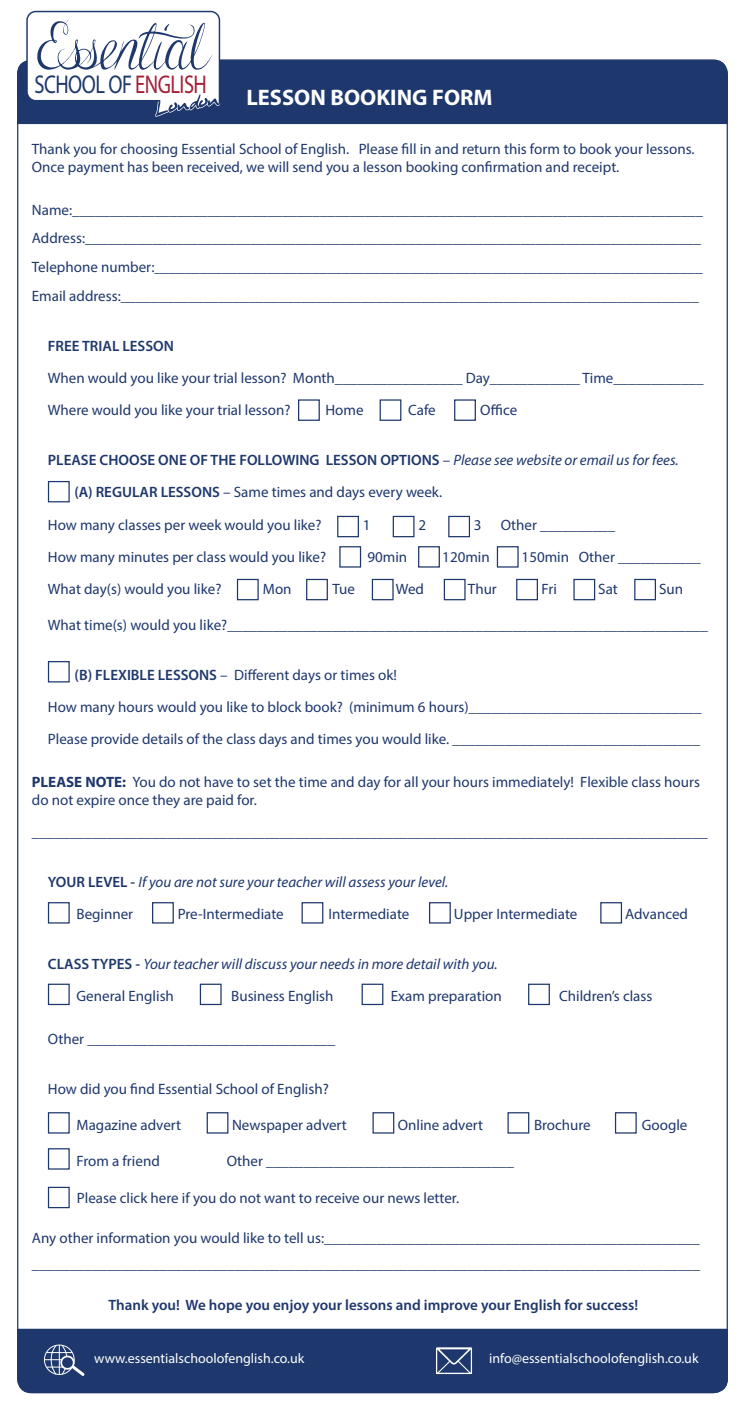
<style>
.page{position:relative;width:745px;height:1418px;background:#fff}
.page>*{position:absolute;margin:0;border:0;box-sizing:border-box;transform-origin:0 0}
.t1{font:25.75px "Myriad Pro";letter-spacing:-.025em;color:#1e376c;scale:.79 1}
.t2{font:700 22.5px "Myriad Pro";color:#fff}
.t3{font:15px/28.8px "Myriad Pro";color:#1e376c}
.t4{font:600 15px "Myriad Pro";color:#1e376c}
.t5{font:italic 15px/32.1px "Myriad Pro";color:#1e376c}
.t6{font:14px "Myriad Pro";color:#fff}
.s1{color:#a41f36}
.s2{font-weight:400}
.s3{font-weight:400;font-style:italic}
.s4{font-weight:600}
.s5{font-weight:700}
.s6{font-weight:600;font-style:normal}
.s7{font-style:normal}
</style>
<div class="page">
<div style="left:17px;top:60px;width:710px;height:64px;background:#1e376c"></div>
<div style="left:17px;top:1328px;width:710px;height:65px;background:#1e376c"></div>
<div style="left:44px;top:1344px;width:31px;height:30px;border:1px solid #fff;border-radius:50%"></div>
<svg style="left:45px;top:1344px;width:40px;height:31px"></svg>
<svg style="left:435px;top:1346px;width:37px;height:28px"></svg>
<svg style="left:26px;top:10px;width:195px;height:108px"></svg>
<div style="left:48px;top:481px;width:22px;height:21px;border:1px solid #1e376c"></div>
<div style="left:48px;top:661px;width:22px;height:21px;border:1px solid #1e376c"></div>
<div style="left:339px;top:546px;width:22px;height:21px;border:1px solid #1e376c"></div>
<div style="left:237px;top:579px;width:21px;height:21px;border:1px solid #1e376c"></div>
<div style="left:306px;top:579px;width:22px;height:21px;border:1px solid #1e376c"></div>
<div style="left:371px;top:579px;width:22px;height:21px;border:1px solid #1e376c"></div>
<div style="left:443px;top:579px;width:22px;height:21px;border:1px solid #1e376c"></div>
<div style="left:516px;top:579px;width:21px;height:21px;border:1px solid #1e376c"></div>
<div style="left:573px;top:579px;width:22px;height:21px;border:1px solid #1e376c"></div>
<div style="left:633px;top:579px;width:22px;height:21px;border:1px solid #1e376c"></div>
<div style="left:418px;top:546px;width:21px;height:21px;border:1px solid #1e376c"></div>
<div style="left:496px;top:546px;width:22px;height:21px;border:1px solid #1e376c"></div>
<div style="left:337px;top:516px;width:22px;height:21px;border:1px solid #1e376c"></div>
<div style="left:392px;top:516px;width:22px;height:21px;border:1px solid #1e376c"></div>
<div style="left:448px;top:516px;width:21px;height:21px;border:1px solid #1e376c"></div>
<div style="left:48px;top:902px;width:22px;height:21px;border:1px solid #1e376c"></div>
<div style="left:152px;top:902px;width:22px;height:21px;border:1px solid #1e376c"></div>
<div style="left:301px;top:902px;width:22px;height:21px;border:1px solid #1e376c"></div>
<div style="left:428px;top:902px;width:22px;height:21px;border:1px solid #1e376c"></div>
<div style="left:600px;top:902px;width:21px;height:21px;border:1px solid #1e376c"></div>
<div style="left:48px;top:983px;width:22px;height:22px;border:1px solid #1e376c"></div>
<div style="left:48px;top:1112px;width:22px;height:21px;border:1px solid #1e376c"></div>
<div style="left:48px;top:1148px;width:22px;height:21px;border:1px solid #1e376c"></div>
<div style="left:48px;top:1186px;width:22px;height:22px;border:1px solid #1e376c"></div>
<div style="left:206px;top:1112px;width:22px;height:21px;border:1px solid #1e376c"></div>
<div style="left:372px;top:1112px;width:22px;height:21px;border:1px solid #1e376c"></div>
<div style="left:507px;top:1112px;width:22px;height:21px;border:1px solid #1e376c"></div>
<div style="left:614px;top:1112px;width:22px;height:21px;border:1px solid #1e376c"></div>
<div style="left:200px;top:983px;width:21px;height:22px;border:1px solid #1e376c"></div>
<div style="left:361px;top:983px;width:22px;height:22px;border:1px solid #1e376c"></div>
<div style="left:527px;top:983px;width:22px;height:22px;border:1px solid #1e376c"></div>
<div style="left:298px;top:399px;width:21px;height:22px;border:1px solid #1e376c"></div>
<div style="left:379px;top:399px;width:22px;height:22px;border:1px solid #1e376c"></div>
<div style="left:454px;top:399px;width:21px;height:22px;border:1px solid #1e376c"></div>
<h1 class="t1" style="left:35px;top:68px;width:219px">SCHOOL OF <span class="s1">ENGLISH</span></h1>
<h2 class="t2" style="left:246px;top:83px;width:247px">LESSON BOOKING FORM</h2>
<p class="t3" style="left:32px;top:139px;width:663px;line-height:18px">Thank you for choosing Essential School of English. Please fill in and return this form to book your lessons.<br>Once payment has been received, we will send you a lesson booking confirmation and receipt.</p>
<p class="t3" style="left:32px;top:195px;width:672px">Name:____________________________________________________________________________________ Address:__________________________________________________________________________________ Telephone number:_________________________________________________________________________ Email address:_____________________________________________________________________________</p>
<p class="t4" style="left:48px;top:336px;width:127px">FREE TRIAL LESSON</p>
<p class="t3" style="left:48px;top:362px;width:656px;line-height:32.1px">When would you like your trial lesson? Month_________________ Day____________ Time____________<br>Where would you like your trial lesson?</p>
<p class="t3" style="left:325px;top:395px;width:40px">Home</p>
<p class="t3" style="left:408px;top:395px;width:29px">Cafe</p>
<p class="t3" style="left:480px;top:395px;width:38px">Office</p>
<p class="t4" style="left:48px;top:450px;width:631px">PLEASE CHOOSE ONE OF THE FOLLOWING LESSON OPTIONS <span class="s2">–</span> <span class="s3">Please see website or email us for fees.</span></p>
<p class="t3" style="left:74px;top:477px;width:369px"><span class="s4">(A) REGULAR LESSONS</span> – Same times and days every week.</p>
<p class="t3" style="left:48px;top:510px;width:275px">How many classes per week would you like?</p>
<p class="t3" style="left:363px;top:510px;width:9px">1</p>
<p class="t3" style="left:418px;top:510px;width:9px">2</p>
<p class="t3" style="left:473px;top:510px;width:9px">3</p>
<p class="t3" style="left:500px;top:510px;width:116px">Other __________</p>
<p class="t3" style="left:48px;top:542px;width:279px">How many minutes per class would you like?</p>
<p class="t3" style="left:367px;top:542px;width:41px">90min</p>
<p class="t3" style="left:442px;top:542px;width:49px">120min</p>
<p class="t3" style="left:521px;top:542px;width:180px">150min Other ___________</p>
<p class="t3" style="left:48px;top:574px;width:175px">What day(s) would you like?</p>
<p class="t3" style="left:263px;top:574px;width:30px">Mon</p>
<p class="t3" style="left:332px;top:574px;width:24px">Tue</p>
<p class="t3" style="left:395px;top:574px;width:30px">Wed</p>
<p class="t3" style="left:467px;top:574px;width:30px">Thur</p>
<p class="t3" style="left:541px;top:574px;width:17px">Fri</p>
<p class="t3" style="left:598px;top:574px;width:21px">Sat</p>
<p class="t3" style="left:658px;top:574px;width:25px">Sun</p>
<p class="t3" style="left:48px;top:610px;width:661px">What time(s) would you like?________________________________________________________________</p>
<p class="t3" style="left:48px;top:658px;width:654px;line-height:32.1px;text-indent:27px"><span class="s4">(B) FLEXIBLE LESSONS</span> – Different days or times ok!<br>How many hours would you like to block book? (minimum 6 hours)_______________________________<br>Please provide details of the class days and times you would like. _________________________________</p>
<p class="t3" style="left:32px;top:772px;width:669px;line-height:18px"><span class="s5">PLEASE NOTE:</span> You do not have to set the time and day for all your hours immediately! Flexible class hours do not expire once they are paid for.</p>
<p class="t3" style="left:32px;top:817px;width:676px">__________________________________________________________________________________________</p>
<p class="t5" style="left:76px;top:865px;width:373px;text-indent:-29px"><span class="s6">YOUR LEVEL -</span> If you are not sure your teacher will assess your level.<br><span class="s7">Beginner</span></p>
<p class="t3" style="left:178px;top:899px;width:107px">Pre-Intermediate</p>
<p class="t3" style="left:328px;top:899px;width:82px">Intermediate</p>
<p class="t3" style="left:453px;top:899px;width:125px">Upper Intermediate</p>
<p class="t3" style="left:624px;top:899px;width:64px">Advanced</p>
<p class="t5" style="left:76px;top:947px;width:422px;text-indent:-29px"><span class="s6">CLASS TYPES -</span> Your teacher will discuss your needs in more detail with you.<br><span class="s7">General English</span></p>
<p class="t3" style="left:231px;top:981px;width:104px">Business English</p>
<p class="t3" style="left:390px;top:981px;width:112px">Exam preparation</p>
<p class="t3" style="left:558px;top:981px;width:95px">Children’s class</p>
<p class="t3" style="left:48px;top:1024px;width:288px">Other _________________________________</p>
<p class="t3" style="left:48px;top:1074px;width:282px">How did you find Essential School of English?</p>
<p class="t3" style="left:76px;top:1110px;width:106px">Magazine advert</p>
<p class="t3" style="left:232px;top:1110px;width:116px">Newspaper advert</p>
<p class="t3" style="left:397px;top:1110px;width:87px">Online advert</p>
<p class="t3" style="left:533px;top:1110px;width:58px">Brochure</p>
<p class="t3" style="left:641px;top:1110px;width:47px">Google</p>
<p class="t3" style="left:76px;top:1145px;width:85px">From a friend</p>
<p class="t3" style="left:77px;top:1182px;width:383px">Please click here if you do not want to receive our news letter.</p>
<p class="t3" style="left:32px;top:1224px;width:669px;line-height:26.2px">Any other information you would like to tell us:__________________________________________________ _________________________________________________________________________________________</p>
<p class="t4" style="left:108px;top:1295px;width:530px">Thank you! We hope you enjoy your lessons and improve your English for success!</p>
<p class="t6" style="left:94px;top:1349px;width:211px">www.essentialschoolofenglish.co.uk</p>
<p class="t6" style="left:489px;top:1349px;width:211px">info@essentialschoolofenglish.co.uk</p>
</div>
